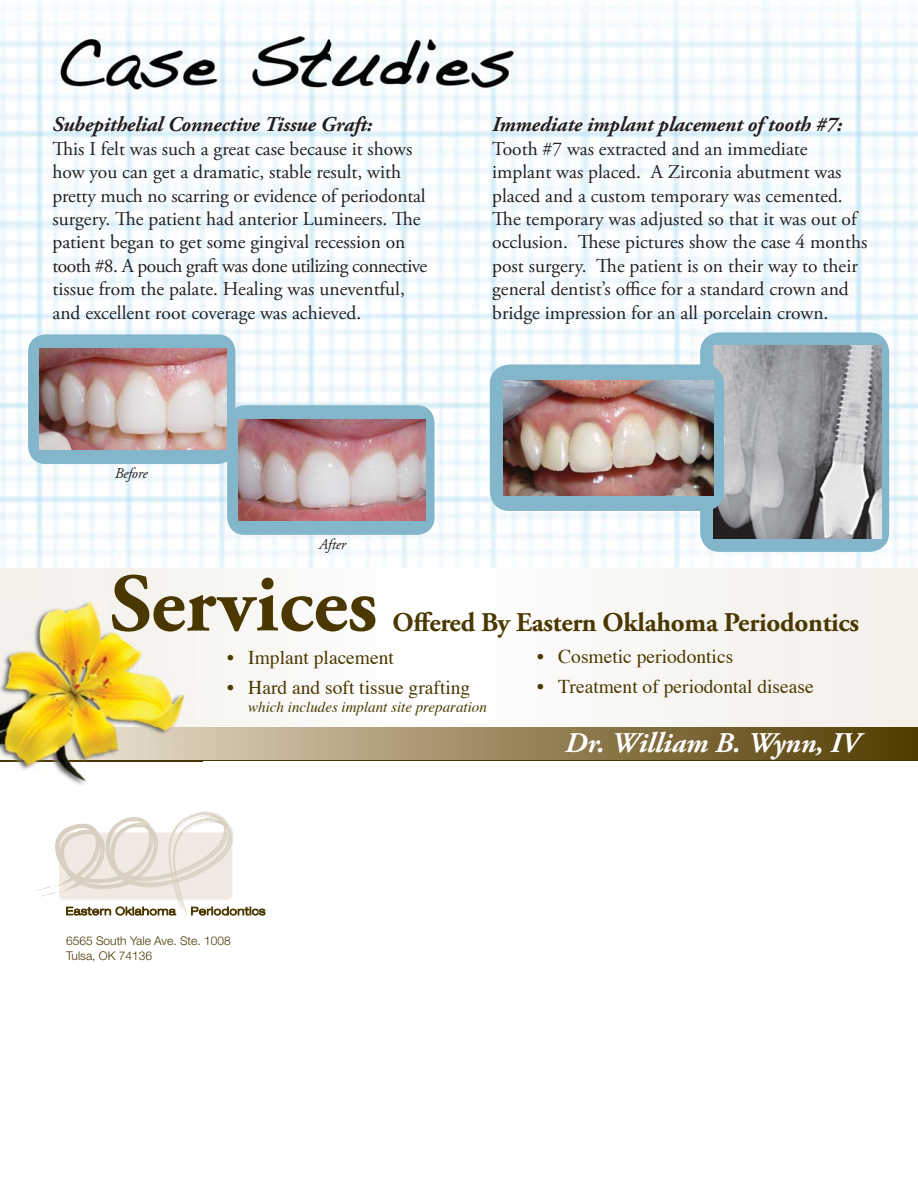
<style>
.page{position:relative;width:918px;height:1188px;background:#fff}
.page>*{position:absolute;margin:0;border:0;box-sizing:border-box;transform-origin:0 0}
.t1{font:700 82.5px "Adobe Garamond Pro";color:#4a3800}
.t2{font:italic 700 28.5px "Adobe Garamond Pro";color:#fff}
.t3{font:700 27px "Adobe Garamond Pro";letter-spacing:-.01em;color:#4a3800}
.t4{font:italic 700 21px "Adobe Garamond Pro";letter-spacing:-.01em;color:#231f20}
.t5{font:19.5px/23.4px "Adobe Garamond Pro";color:#231f20}
.t6{font:19.5px "Times";color:#4a3800}
.t7{font:italic 15px "Times";color:#4a3800}
.t8{font:italic 15px "Adobe Garamond Pro";letter-spacing:-.01em;color:#231f20}
.t9{font:300 12px/14.4px "Helvetica Neue";color:#4a3800}
</style>
<div class="page">
<svg style="left:0;top:568px;width:918px;height:159px"></svg>
<div style="left:202px;top:727px;width:716px;height:33px;background:linear-gradient(to right,#d3c5aa,#503b00)"></div>
<svg style="left:35px;top:812px;width:230px;height:104px"></svg>
<hr style="left:0;top:760px;width:918px;height:1px;background:#4a3800">
<img style="left:0;top:599px;width:202px;height:186px">
<img style="left:112px;top:599px;width:90px;height:33px">
<img style="left:197px;top:681px;width:5px;height:17px">
<svg style="left:197px;top:712px;width:30px;height:1px"></svg>
<img style="left:0;top:0;width:918px;height:568px">
<div style="left:700px;top:332px;width:189px;height:220px;background:#83b6ca;border-radius:20px"></div>
<img style="left:713px;top:345px;width:169px;height:193px">
<div style="left:490px;top:364px;width:234px;height:147px;background:#83b6ca;border-radius:20px"></div>
<img style="left:503px;top:380px;width:211px;height:115px">
<div style="left:28px;top:334px;width:207px;height:130px;background:#83b6ca;border-radius:18px"></div>
<img style="left:40px;top:348px;width:186px;height:102px">
<div style="left:227px;top:405px;width:208px;height:130px;background:#83b6ca;border-radius:18px"></div>
<img style="left:239px;top:419px;width:186px;height:102px">
<p class="t4" style="left:52px;top:116px;width:321px">Subepithelial Connective Tissue Graft:</p>
<p class="t5" style="left:53px;top:138px;width:376px">This I felt was such a great case because it shows how you can get a dramatic, stable result, with pretty much no scarring or evidence of periodontal surgery. The patient had anterior Lumineers. The patient began to get some gingival recession on tooth #8. A pouch graft was done utilizing connective tissue from the palate. Healing was uneventful, and excellent root coverage was achieved.</p>
<p class="t8" style="left:115px;top:467px;width:35px">Before</p>
<p class="t8" style="left:319px;top:538px;width:28px">After</p>
<p class="t4" style="left:492px;top:116px;width:352px">Immediate implant placement of tooth #7:</p>
<p class="t5" style="left:492px;top:138px;width:377px">Tooth #7 was extracted and an immediate implant was placed. A Zirconia abutment was placed and a custom temporary was cemented.<br>The temporary was adjusted so that it was out of occlusion. These pictures show the case 4 months post surgery. The patient is on their way to their general dentist’s office for a standard crown and bridge impression for an all porcelain crown.</p>
<h1 class="t1" style="left:110px;top:571px;width:269px">Services</h1>
<h3 class="t3" style="left:393px;top:612px;width:468px">Offered By Eastern Oklahoma Periodontics</h3>
<p class="t6" style="left:227px;top:649px;width:168px">• Implant placement</p>
<p class="t6" style="left:227px;top:679px;width:245px">• Hard and soft tissue grafting</p>
<p class="t7" style="left:248px;top:701px;width:240px">which includes implant site preparation</p>
<p class="t6" style="left:537px;top:648px;width:197px">• Cosmetic periodontics</p>
<p class="t6" style="left:537px;top:678px;width:278px">• Treatment of periodontal disease</p>
<h2 class="t2" style="left:565px;top:732px;width:296px">Dr. William B. Wynn, IV</h2>
<p class="t9" style="left:66px;top:935px;width:166px">6565 South Yale Ave. Ste. 1008<br>Tulsa, OK 74136</p>
</div>
